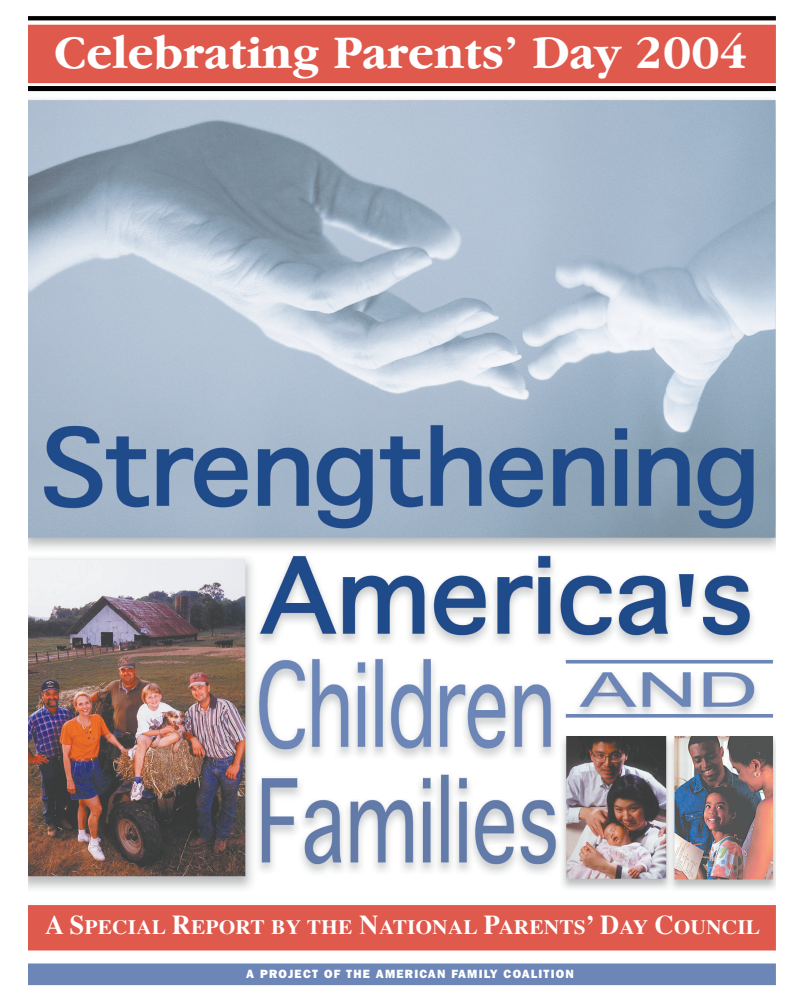
<style>
.page{position:relative;width:801px;height:1008px;background:#fff}
.page>*{position:absolute;margin:0;border:0;box-sizing:border-box;transform-origin:0 0}
.t1{font:700 48px "Garamond IT Cby BT";color:#fff}
.t2{font:700 20.2px "Times";color:#fff;scale:1.07 1}
.t3{font:800 12px "Franklin Gothic";letter-spacing:.1em;color:#fff}
.s1{font-size:27px}
</style>
<div class="page">
<img style="left:28px;top:16px;width:748px;height:970px">
<h1 class="t1" style="left:54px;top:33px;width:695px">Celebrating Parents’ Day 2004</h1>
<p class="t2" style="left:45px;top:920px;width:670px"><span class="s1">A S</span>PECIAL <span class="s1">R</span>EPORT BY THE <span class="s1">N</span>ATIONAL <span class="s1">P</span>ARENTS<span class="s1">’ D</span>AY <span class="s1">C</span>OUNCIL</p>
<p class="t3" style="left:246px;top:970px;width:329px">A PROJECT OF THE AMERICAN FAMILY COALITION</p>
</div>
